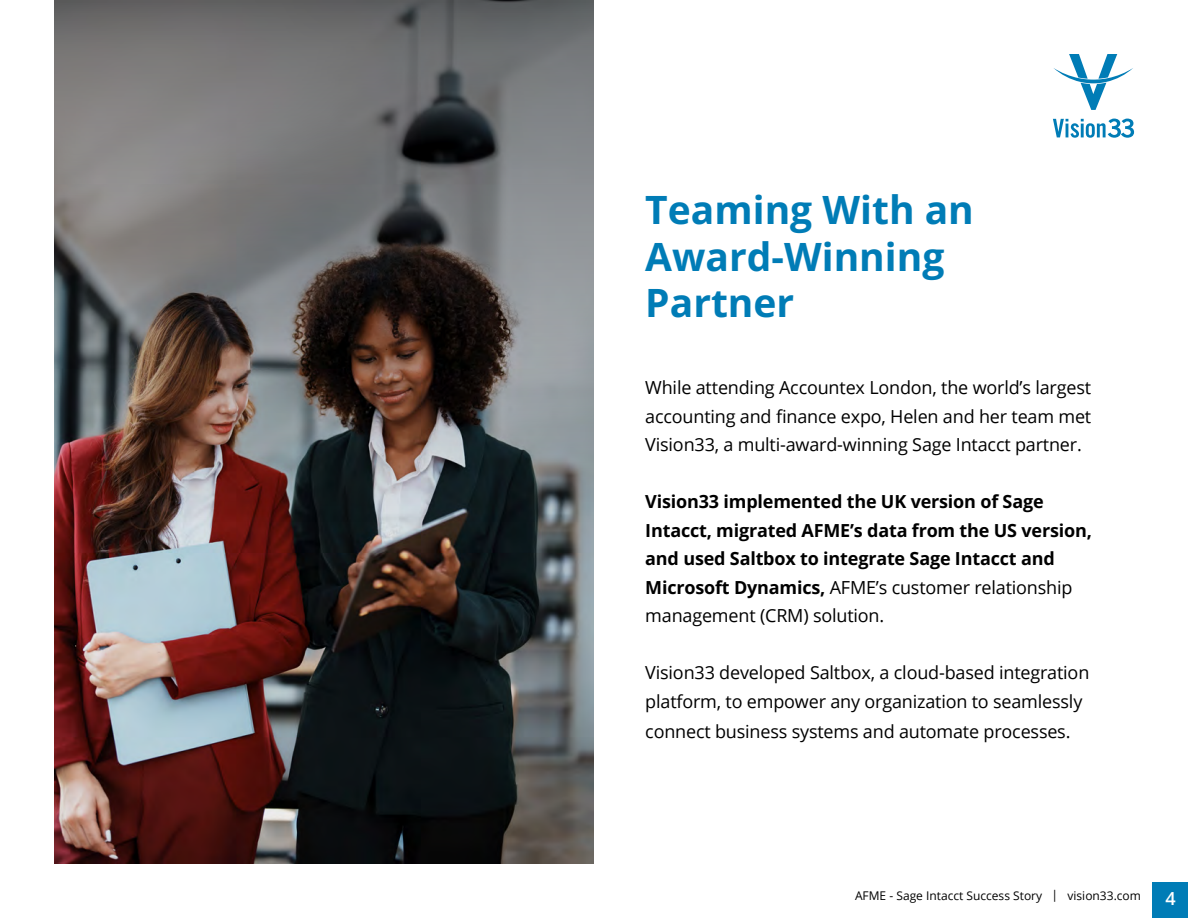
<style>
.page{position:relative;width:1188px;height:918px;background:#fff}
.page>*{position:absolute;margin:0;border:0;box-sizing:border-box;transform-origin:0 0}
.t1{font:700 39px/46.5px "Open Sans";color:#007cb6}
.t2{font:18px/28.5px "Open Sans";letter-spacing:-.01em;color:#000;text-align:justify}
.t3{font:700 18px/28.5px "Open Sans";letter-spacing:-.01em;color:#000}
.t4{font:600 18px "Open Sans";color:#fff}
.t5{font:12px "Open Sans";color:#000}
.s1{font-weight:400}
</style>
<div class="page">
<img style="left:54px;top:524px;width:540px;height:340px">
<svg style="left:1053px;top:54px;width:80px;height:56px"></svg>
<svg style="left:1053px;top:119px;width:81px;height:19px"></svg>
<svg style="left:54px;top:0;width:540px;height:524px;background:#676262"></svg>
<div style="left:1152px;top:882px;width:36px;height:36px;background:#007cb6"></div>
<h1 class="t1" style="left:645px;top:186px;width:330px">Teaming With an<br>Award-Winning<br>Partner</h1>
<p class="t2" style="left:645px;top:373px;width:448px">While attending Accountex London, the world’s largest accounting and finance expo, Helen and her team met Vision33, a multi-award-winning Sage Intacct partner.</p>
<p class="t3" style="left:645px;top:487px;width:448px">Vision33 implemented the UK version of Sage Intacct, migrated AFME’s data from the US version, and used Saltbox to integrate Sage Intacct and Microsoft Dynamics, <span class="s1">AFME’s customer relationship management (CRM) solution.</span></p>
<p class="t2" style="left:645px;top:658px;width:446px;line-height:29.2px;text-align:left">Vision33 developed Saltbox, a cloud-based integration platform, to empower any organization to seamlessly connect business systems and automate processes.</p>
<p class="t5" style="left:855px;top:888px;width:287px">AFME - Sage Intacct Success Story | vision33.com</p>
<p class="t4" style="left:1165px;top:886px;width:12px">4</p>
<p class="t4" style="left:1165px;top:886px;width:12px">5</p>
</div>
